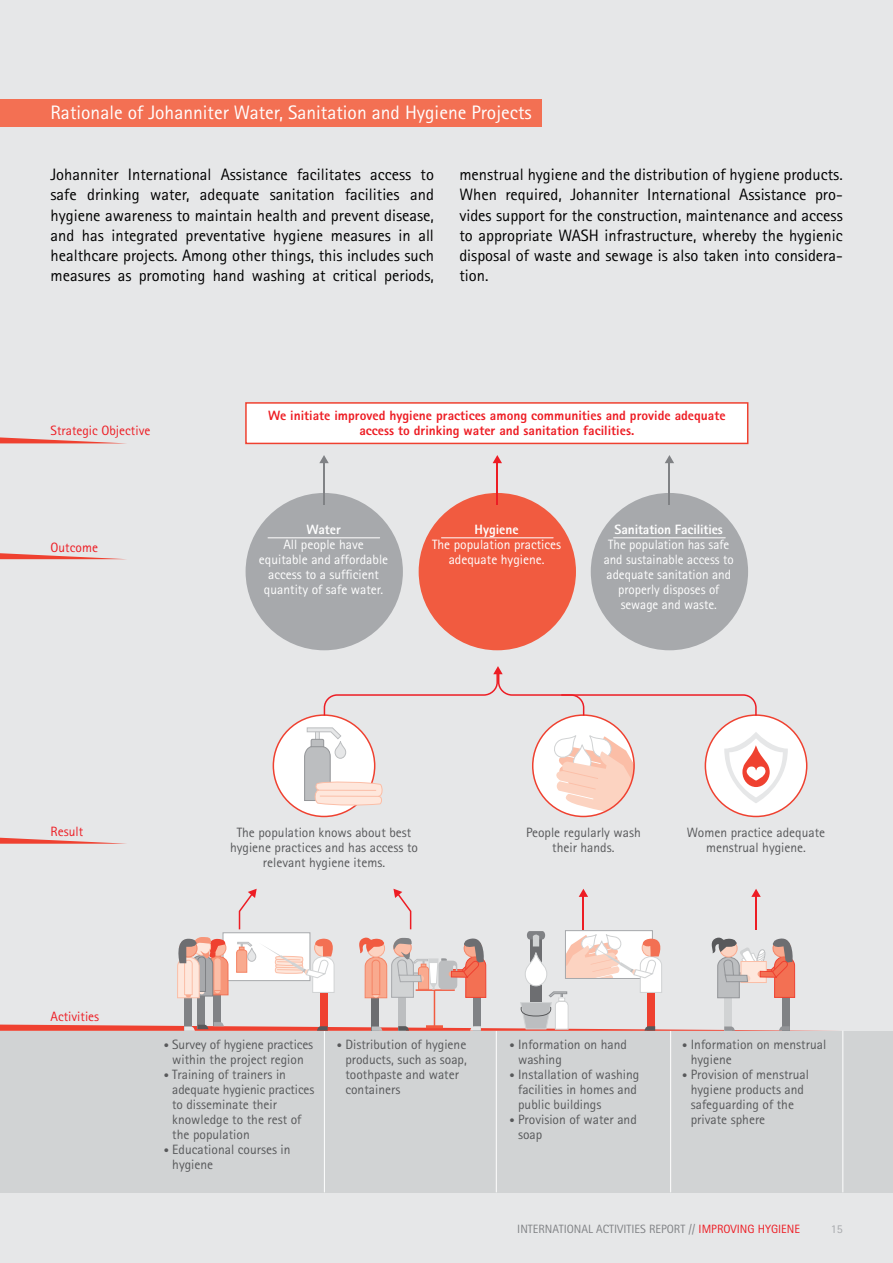
<style>
.page{position:relative;width:893px;height:1263px;background:#e6e7e8}
.page>*{position:absolute;margin:0;border:0;box-sizing:border-box;transform-origin:0 0}
.Wikrung_Kopfzeile{font:19.5px "Rotis Sans Serif Std";color:#fff}
.Fließtext{font:16.5px/20.2px "Rotis Sans Serif Std";color:#000;text-align:justify}
.Grafikbezeichnung{font:13.5px/15px "Rotis Sans Serif Std";color:#58595b}
.Grafikbezeichnung-2{font:13.5px/15px "Rotis Sans Serif Std";color:#fff;text-align:center}
.Grafikbezeichnung-3{font:800 13.5px/15px "Rotis Sans Serif Std";color:#ed1d24;text-align:center}
.Grafikbezeichnung_li{font:13.5px "Rotis Sans Serif Std";color:#ed1d24}
.Grafikbezeichnung-4{font:800 13.5px "Rotis Sans Serif Std";letter-spacing:-.01em;color:#fff}
.Pagina{font:12px "Rotis Sans Serif Std";color:#808285}
.t1{font:12px "Rotis Sans Serif Std";color:#a7a9ac}
.s1{font-size:10.5px}
.s2{color:#ed1d24}
</style>
<div class="page">
<div style="left:246px;top:403px;width:502px;height:40px;background:#fff"></div>
<div style="left:245px;top:402px;width:503px;height:42px;border:2px solid #ef4130"></div>
<div style="left:0;top:99px;width:542px;height:27px;background:#f37053"></div>
<svg style="left:0;top:437px;width:117px;height:6px"></svg>
<svg style="left:0;top:553px;width:122px;height:6px"></svg>
<svg style="left:0;top:838px;width:126px;height:6px"></svg>
<div style="left:0;top:1031px;width:893px;height:161px;background:#d1d3d4"></div>
<hr style="left:324px;top:1031px;width:1px;height:161px;background:#fff">
<hr style="left:842px;top:1031px;width:1px;height:161px;background:#fff">
<hr style="left:496px;top:1031px;width:1px;height:161px;background:#fff">
<hr style="left:670px;top:1031px;width:1px;height:161px;background:#fff">
<div style="left:246px;top:493px;width:157px;height:157px;background:#a7a9ac;border-radius:50%"></div>
<hr style="left:268px;top:537px;width:112px;height:1px;background:#fff">
<div style="left:419px;top:493px;width:157px;height:157px;background:#f15b40;border-radius:50%"></div>
<hr style="left:323px;top:462px;width:2px;height:42px;background:#808285">
<svg style="left:319px;top:455px;width:10px;height:8px"></svg>
<hr style="left:441px;top:537px;width:112px;height:1px;background:#fff">
<div style="left:591px;top:493px;width:157px;height:157px;background:#a7a9ac;border-radius:50%"></div>
<hr style="left:669px;top:462px;width:1px;height:42px;background:#808285">
<svg style="left:665px;top:455px;width:9px;height:8px"></svg>
<hr style="left:614px;top:537px;width:111px;height:1px;background:#fff">
<hr style="left:497px;top:462px;width:1px;height:42px;background:#ed1d24">
<svg style="left:493px;top:455px;width:9px;height:8px"></svg>
<div style="left:705px;top:715px;width:102px;height:101px;background:#fff;border-radius:50%"></div>
<div style="left:705px;top:714px;width:102px;height:103px;border:2px solid #ef4130;border-radius:50%"></div>
<div style="left:533px;top:715px;width:101px;height:101px;background:#fff;border-radius:50%"></div>
<svg style="left:553px;top:736px;width:81px;height:78px"></svg>
<div style="left:532px;top:714px;width:103px;height:103px;border:2px solid #ef4130;border-radius:50%"></div>
<div style="left:273px;top:715px;width:102px;height:101px;background:#fff;border-radius:50%"></div>
<svg style="left:323px;top:666px;width:434px;height:51px"></svg>
<svg style="left:304px;top:727px;width:79px;height:79px"></svg>
<hr style="left:318px;top:790px;width:58px;height:1px;background:#fbbea7">
<hr style="left:320px;top:796px;width:59px;height:1px;background:#fbbea7">
<svg style="left:724px;top:732px;width:64px;height:71px"></svg>
<svg style="left:0;top:889px;width:836px;height:142px"></svg>
<p class="Wikrung_Kopfzeile" style="left:51px;top:101px;width:483px">Rationale of Johanniter Water, Sanitation and Hygiene Projects</p>
<p class="Fließtext" style="left:51px;top:164px;width:385px">Johanniter International Assistance facilitates access to safe drinking water, adequate sanitation facilities and hygiene awareness to maintain health and prevent disease, and has integrated preventative hygiene measures in all healthcare projects. Among other things, this includes such measures as promoting hand washing at critical periods,</p>
<p class="Fließtext" style="left:459px;top:164px;width:385px">menstrual hygiene and the distribution of hygiene products.<br>When required, Johanniter International Assistance pro&shy;vides support for the construction, maintenance and access to appropriate WASH infrastructure, whereby the hygienic disposal of waste and sewage is also taken into considera&shy;tion.</p>
<p class="Grafikbezeichnung_li" style="left:51px;top:422px;width:101px">Strategic Objective</p>
<p class="Grafikbezeichnung_li" style="left:51px;top:539px;width:49px">Outcome</p>
<p class="Grafikbezeichnung-3" style="left:268px;top:408px;width:459px">We initiate improved hygiene practices among communities and provide adequate access to drinking water and sanitation facilities.</p>
<p class="Grafikbezeichnung-4" style="left:306px;top:521px;width:36px">Water</p>
<p class="Grafikbezeichnung-2" style="left:259px;top:537px;width:131px">All people have equitable and affordable access to a sufficient quantity of safe water.</p>
<p class="Grafikbezeichnung-4" style="left:474px;top:521px;width:46px">Hygiene</p>
<p class="Grafikbezeichnung-2" style="left:432px;top:537px;width:131px">The population practices adequate hygiene.</p>
<p class="Grafikbezeichnung-4" style="left:615px;top:521px;width:110px">Sanitation Facilities</p>
<p class="Grafikbezeichnung-2" style="left:604px;top:537px;width:132px">The population has safe and sustainable access to adequate sanitation and properly disposes of sewage and waste.</p>
<p class="Grafikbezeichnung_li" style="left:51px;top:823px;width:34px">Result</p>
<p class="Grafikbezeichnung_li" style="left:51px;top:1009px;width:50px">Activities</p>
<p class="Grafikbezeichnung" style="left:230px;top:825px;width:189px;text-align:center">The population knows about best hygiene practices and has access to relevant hygiene items.</p>
<p class="Grafikbezeichnung" style="left:526px;top:825px;width:116px;text-align:center">People regularly wash their hands.</p>
<p class="Grafikbezeichnung" style="left:687px;top:825px;width:140px;text-align:center">Women practice adequate menstrual hygiene.</p>
<p class="Grafikbezeichnung" style="left:164px;top:1037px;width:151px;text-align:center"><span class="s1">•</span> Survey of hygiene practices within the project region</p>
<p class="Grafikbezeichnung" style="left:172px;top:1067px;width:144px;text-indent:-9px"><span class="s1">•</span> Training of trainers in adequate hygienic practices to disseminate their knowledge to the rest of the population</p>
<p class="Grafikbezeichnung" style="left:172px;top:1142px;width:120px;text-indent:-9px"><span class="s1">•</span> Educational courses in hygiene</p>
<p class="Grafikbezeichnung" style="left:345px;top:1037px;width:123px;text-indent:-9px"><span class="s1">•</span> Distribution of hygiene products, such as soap, toothpaste and water containers</p>
<p class="Grafikbezeichnung" style="left:518px;top:1037px;width:110px;text-indent:-9px"><span class="s1">•</span> Information on hand washing</p>
<p class="Grafikbezeichnung" style="left:518px;top:1067px;width:123px;text-indent:-9px"><span class="s1">•</span> Installation of washing facilities in homes and public buildings</p>
<p class="Grafikbezeichnung" style="left:518px;top:1112px;width:120px;text-indent:-9px"><span class="s1">•</span> Provision of water and soap</p>
<p class="Grafikbezeichnung" style="left:691px;top:1037px;width:137px;text-indent:-9px"><span class="s1">•</span> Information on menstrual hygiene</p>
<p class="Grafikbezeichnung" style="left:691px;top:1067px;width:120px;text-indent:-9px"><span class="s1">•</span> Provision of menstrual hygiene products and safeguarding of the private sphere</p>
<p class="Pagina" style="left:517px;top:1222px;width:284px">INTERNATIONAL ACTIVITIES REPORT // <span class="s2">IMPROVING HYGIENE</span></p>
<p class="t1" style="left:831px;top:1222px;width:13px">15</p>
</div>
